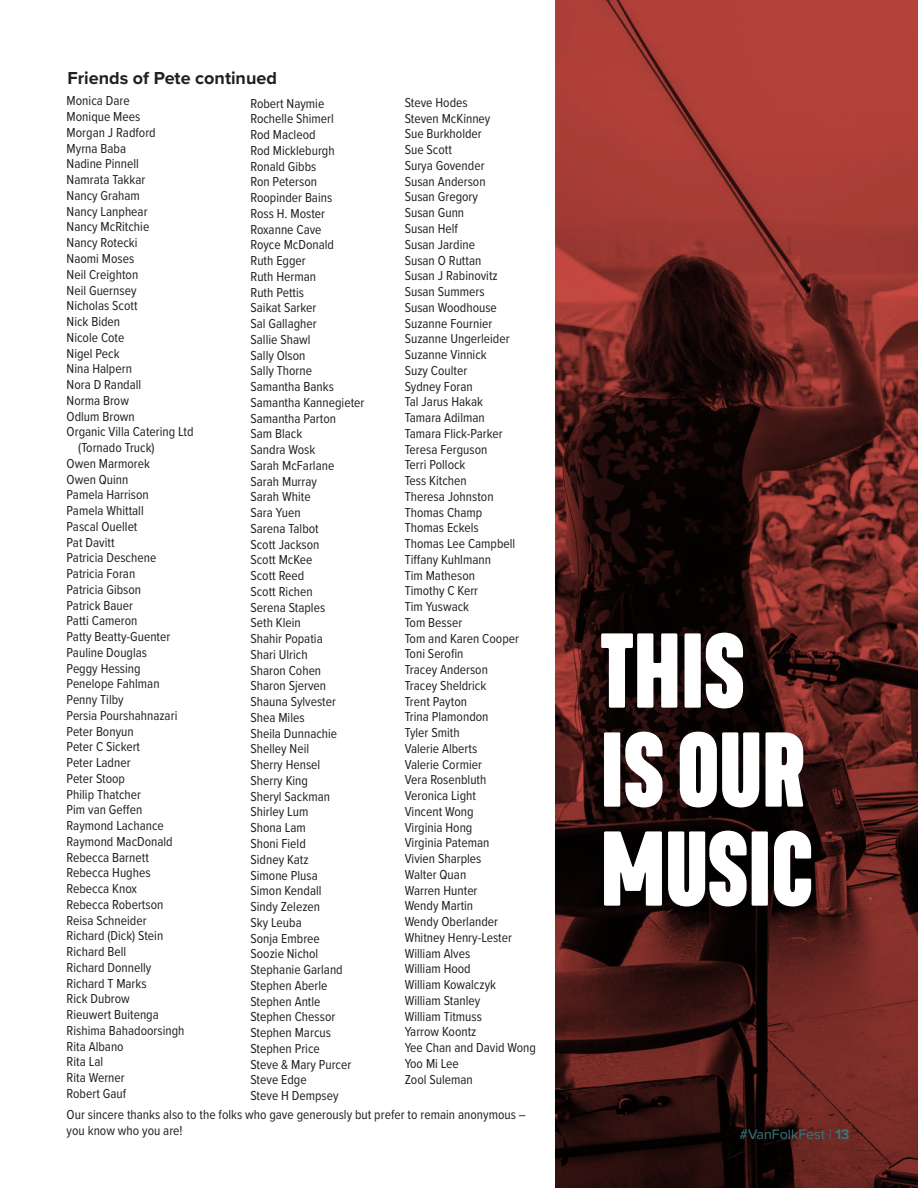
<style>
.page{position:relative;width:918px;height:1188px;background:#fff}
.page>*{position:absolute;margin:0;border:0;box-sizing:border-box;transform-origin:0 0}
.t1{font:700 condensed 99px/99px "Kapra Neue";color:#fff}
.t2{font:700 18px "Proxima Nova";color:#231f20}
.t3{font:14.25px "Proxima Nova";color:#37787d}
.t4{font:13.5px/15.8px "Proxima Nova Cond";color:#231f20}
.s1{font-weight:700}
</style>
<div class="page">
<img style="left:555px;top:0;width:363px;height:1188px">
<h2 class="t2" style="left:68px;top:64px;width:211px">Friends of Pete continued</h2>
<p class="t4" style="left:67px;top:93px;width:65px">Monica Dare</p>
<p class="t4" style="left:67px;top:108px;width:75px">Monique Mees</p>
<p class="t4" style="left:67px;top:124px;width:91px">Morgan J Radford</p>
<p class="t4" style="left:67px;top:140px;width:61px">Myrna Baba</p>
<p class="t4" style="left:67px;top:156px;width:74px">Nadine Pinnell</p>
<p class="t4" style="left:67px;top:171px;width:80px">Namrata Takkar</p>
<p class="t4" style="left:67px;top:187px;width:75px">Nancy Graham</p>
<p class="t4" style="left:67px;top:203px;width:82px">Nancy Lanphear</p>
<p class="t4" style="left:67px;top:219px;width:84px">Nancy McRitchie</p>
<p class="t4" style="left:67px;top:234px;width:72px">Nancy Rotecki</p>
<p class="t4" style="left:67px;top:250px;width:69px">Naomi Moses</p>
<p class="t4" style="left:67px;top:266px;width:73px">Neil Creighton</p>
<p class="t4" style="left:67px;top:282px;width:71px">Neil Guernsey</p>
<p class="t4" style="left:67px;top:297px;width:72px">Nicholas Scott</p>
<p class="t4" style="left:67px;top:313px;width:55px">Nick Biden</p>
<p class="t4" style="left:67px;top:329px;width:59px">Nicole Cote</p>
<p class="t4" style="left:67px;top:345px;width:54px">Nigel Peck</p>
<p class="t4" style="left:67px;top:360px;width:67px">Nina Halpern</p>
<p class="t4" style="left:67px;top:376px;width:76px">Nora D Randall</p>
<p class="t4" style="left:67px;top:392px;width:64px">Norma Brow</p>
<p class="t4" style="left:67px;top:408px;width:70px">Odlum Brown</p>
<p class="t4" style="left:67px;top:423px;width:128px">Organic Villa Catering Ltd</p>
<p class="t4" style="left:78px;top:439px;width:78px">(Tornado Truck)</p>
<p class="t4" style="left:67px;top:455px;width:85px">Owen Marmorek</p>
<p class="t4" style="left:67px;top:471px;width:63px">Owen Quinn</p>
<p class="t4" style="left:67px;top:486px;width:84px">Pamela Harrison</p>
<p class="t4" style="left:67px;top:502px;width:79px">Pamela Whittall</p>
<p class="t4" style="left:67px;top:518px;width:72px">Pascal Ouellet</p>
<p class="t4" style="left:67px;top:534px;width:49px">Pat Davitt</p>
<p class="t4" style="left:67px;top:549px;width:91px">Patricia Deschene</p>
<p class="t4" style="left:67px;top:565px;width:70px">Patricia Foran</p>
<p class="t4" style="left:67px;top:581px;width:76px">Patricia Gibson</p>
<p class="t4" style="left:67px;top:597px;width:68px">Patrick Bauer</p>
<p class="t4" style="left:67px;top:612px;width:72px">Patti Cameron</p>
<p class="t4" style="left:67px;top:628px;width:105px">Patty Beatty-Guenter</p>
<p class="t4" style="left:67px;top:644px;width:82px">Pauline Douglas</p>
<p class="t4" style="left:67px;top:660px;width:76px">Peggy Hessing</p>
<p class="t4" style="left:67px;top:675px;width:95px">Penelope Fahlman</p>
<p class="t4" style="left:67px;top:691px;width:59px">Penny Tilby</p>
<p class="t4" style="left:67px;top:707px;width:112px">Persia Pourshahnazari</p>
<p class="t4" style="left:67px;top:723px;width:69px">Peter Bonyun</p>
<p class="t4" style="left:67px;top:738px;width:75px">Peter C Sickert</p>
<p class="t4" style="left:67px;top:754px;width:65px">Peter Ladner</p>
<p class="t4" style="left:67px;top:770px;width:60px">Peter Stoop</p>
<p class="t4" style="left:67px;top:786px;width:76px">Philip Thatcher</p>
<p class="t4" style="left:67px;top:801px;width:77px">Pim van Geffen</p>
<p class="t4" style="left:67px;top:817px;width:99px">Raymond Lachance</p>
<p class="t4" style="left:67px;top:833px;width:108px">Raymond MacDonald</p>
<p class="t4" style="left:67px;top:849px;width:84px">Rebecca Barnett</p>
<p class="t4" style="left:67px;top:864px;width:85px">Rebecca Hughes</p>
<p class="t4" style="left:67px;top:880px;width:72px">Rebecca Knox</p>
<p class="t4" style="left:67px;top:896px;width:98px">Rebecca Robertson</p>
<p class="t4" style="left:67px;top:912px;width:81px">Reisa Schneider</p>
<p class="t4" style="left:67px;top:928px;width:98px">Richard (Dick) Stein</p>
<p class="t4" style="left:67px;top:943px;width:61px">Richard Bell</p>
<p class="t4" style="left:67px;top:959px;width:86px">Richard Donnelly</p>
<p class="t4" style="left:67px;top:975px;width:82px">Richard T Marks</p>
<p class="t4" style="left:67px;top:991px;width:65px">Rick Dubrow</p>
<p class="t4" style="left:67px;top:1006px;width:94px">Rieuwert Buitenga</p>
<p class="t4" style="left:67px;top:1022px;width:119px">Rishima Bahadoorsingh</p>
<p class="t4" style="left:67px;top:1038px;width:59px">Rita Albano</p>
<p class="t4" style="left:67px;top:1054px;width:38px">Rita Lal</p>
<p class="t4" style="left:67px;top:1069px;width:60px">Rita Werner</p>
<p class="t4" style="left:67px;top:1085px;width:61px">Robert Gauf</p>
<p class="t4" style="left:405px;top:94px;width:133px">Steve Hodes<br>Steven McKinney<br>Sue Burkholder<br>Sue Scott<br>Surya Govender<br>Susan Anderson<br>Susan Gregory<br>Susan Gunn<br>Susan Helf<br>Susan Jardine<br>Susan O Ruttan<br>Susan J Rabinovitz<br>Susan Summers<br>Susan Woodhouse<br>Suzanne Fournier<br>Suzanne Ungerleider<br>Suzanne Vinnick<br>Suzy Coulter<br>Sydney Foran<br>Tal Jarus Hakak<br>Tamara Adilman<br>Tamara Flick-Parker<br>Teresa Ferguson<br>Terri Pollock<br>Tess Kitchen<br>Theresa Johnston<br>Thomas Champ<br>Thomas Eckels<br>Thomas Lee Campbell<br>Tiffany Kuhlmann<br>Tim Matheson<br>Timothy C Kerr<br>Tim Yuswack<br>Tom Besser<br>Tom and Karen Cooper<br>Toni Serofin<br>Tracey Anderson<br>Tracey Sheldrick<br>Trent Payton<br>Trina Plamondon<br>Tyler Smith<br>Valerie Alberts<br>Valerie Cormier<br>Vera Rosenbluth<br>Veronica Light<br>Vincent Wong<br>Virginia Hong<br>Virginia Pateman<br>Vivien Sharples<br>Walter Quan<br>Warren Hunter<br>Wendy Martin<br>Wendy Oberlander<br>Whitney Henry-Lester<br>William Alves<br>William Hood<br>William Kowalczyk<br>William Stanley<br>William Titmuss<br>Yarrow Koontz<br>Yee Chan and David Wong<br>Yoo Mi Lee<br>Zool Suleman</p>
<p class="t4" style="left:67px;top:1106px;width:461px">Our sincere thanks also to the folks who gave generously but prefer to remain anonymous – you know who you are!</p>
<p class="t4" style="left:251px;top:95px;width:115px">Robert Naymie<br>Rochelle Shimerl<br>Rod Macleod<br>Rod Mickleburgh<br>Ronald Gibbs<br>Ron Peterson<br>Roopinder Bains<br>Ross H. Moster<br>Roxanne Cave<br>Royce McDonald<br>Ruth Egger<br>Ruth Herman<br>Ruth Pettis<br>Saikat Sarker<br>Sal Gallagher<br>Sallie Shawl<br>Sally Olson<br>Sally Thorne<br>Samantha Banks<br>Samantha Kannegieter<br>Samantha Parton<br>Sam Black<br>Sandra Wosk<br>Sarah McFarlane<br>Sarah Murray<br>Sarah White<br>Sara Yuen<br>Sarena Talbot<br>Scott Jackson<br>Scott McKee<br>Scott Reed<br>Scott Richen<br>Serena Staples<br>Seth Klein<br>Shahir Popatia<br>Shari Ulrich<br>Sharon Cohen<br>Sharon Sjerven<br>Shauna Sylvester<br>Shea Miles<br>Sheila Dunnachie<br>Shelley Neil<br>Sherry Hensel<br>Sherry King<br>Sheryl Sackman<br>Shirley Lum<br>Shona Lam<br>Shoni Field<br>Sidney Katz<br>Simone Plusa<br>Simon Kendall<br>Sindy Zelezen<br>Sky Leuba<br>Sonja Embree<br>Soozie Nichol<br>Stephanie Garland<br>Stephen Aberle<br>Stephen Antle<br>Stephen Chessor<br>Stephen Marcus<br>Stephen Price<br>Steve &amp; Mary Purcer<br>Steve Edge<br>Steve H Dempsey</p>
<h1 class="t1" style="left:600px;top:624px;width:214px">THIS<br>IS OUR<br>MUSIC</h1>
<p class="t3" style="left:740px;top:1123px;width:111px">#VanFolkFest | <span class="s1">13</span></p>
</div>
